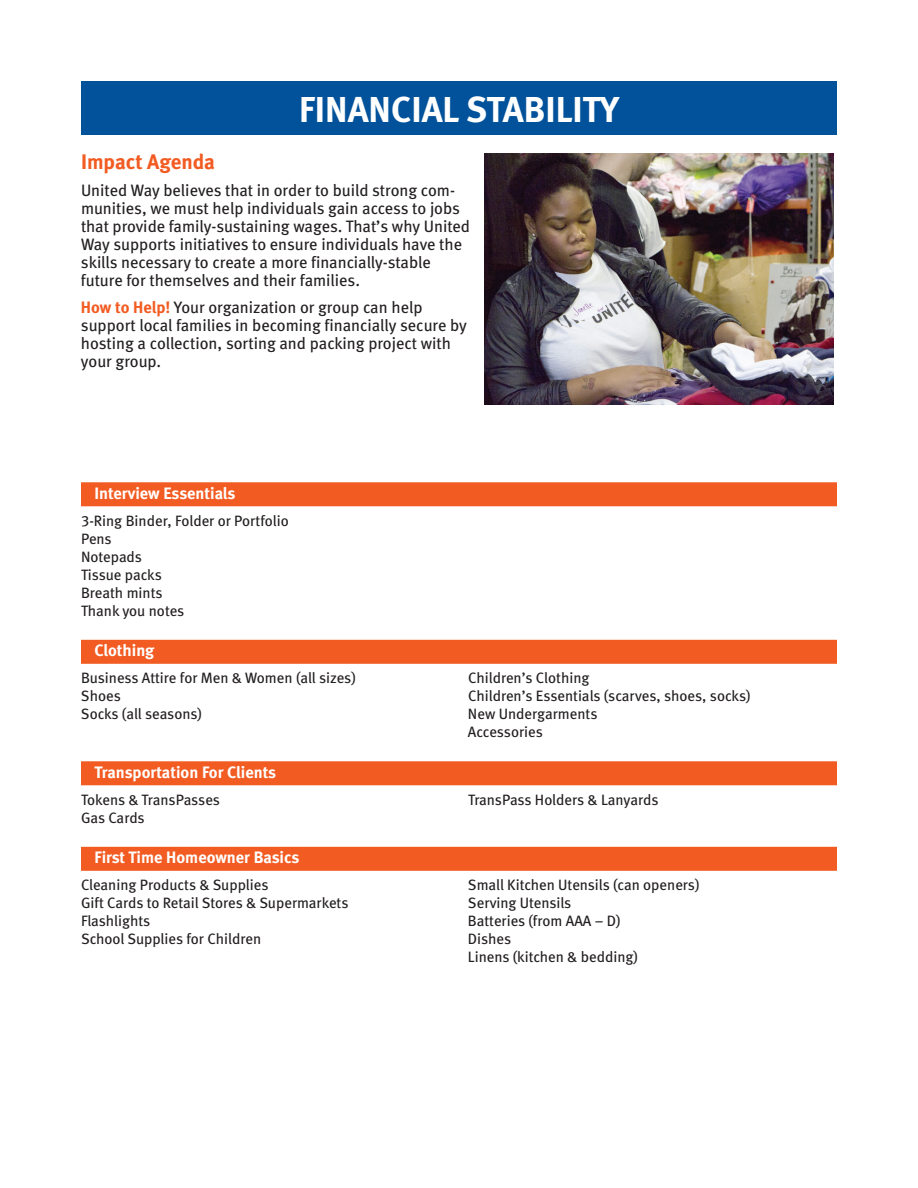
<style>
.page{position:relative;width:918px;height:1188px;background:#fff}
.page>*{position:absolute;margin:0;border:0;box-sizing:border-box;transform-origin:0 0}
.t1{font:36px "Meta Bold LF";color:#fff}
.t2{font:21px "Meta Bold LF";color:#f25b21}
.t3{font:16.5px/18px "Meta Book LF";color:#231f20}
.t4{font:16.5px "Meta Bold LF";color:#fff}
.t5{font:15px/18px "Meta Book LF";color:#231f20}
.s1{font-family:"Meta Bold LF";color:#f25b21}
</style>
<div class="page">
<img style="left:485px;top:153px;width:349px;height:252px">
<div style="left:81px;top:81px;width:756px;height:54px;background:#01529a"></div>
<div style="left:81px;top:482px;width:756px;height:24px;background:#f25b21"></div>
<div style="left:81px;top:640px;width:756px;height:24px;background:#f25b21"></div>
<div style="left:81px;top:761px;width:756px;height:24px;background:#f25b21"></div>
<div style="left:81px;top:847px;width:756px;height:24px;background:#f25b21"></div>
<h1 class="t1" style="left:299px;top:88px;width:321px">Financial Stability</h1>
<h2 class="t2" style="left:81px;top:150px;width:135px">Impact Agenda</h2>
<p class="t3" style="left:81px;top:181px;width:391px">United Way believes that in order to build strong com&shy;munities, we must help individuals gain access to jobs that provide family-sustaining wages. That’s why United Way supports initiatives to ensure individuals have the skills necessary to create a more financially-stable future for themselves and their families.</p>
<p class="t3" style="left:81px;top:298px;width:388px"><span class="s1">How to Help!</span> Your organization or group can help support local families in becoming financially secure by hosting a collection, sorting and packing project with your group.</p>
<p class="t4" style="left:94px;top:483px;width:142px">Interview Essentials</p>
<p class="t5" style="left:81px;top:511px;width:209px">3-Ring Binder, Folder or Portfolio<br>Pens<br>Notepads<br>Tissue packs<br>Breath mints<br>Thank you notes</p>
<p class="t4" style="left:95px;top:641px;width:61px">Clothing</p>
<p class="t5" style="left:81px;top:669px;width:276px">Business Attire for Men &amp; Women (all sizes)<br>Shoes<br>Socks (all seasons)</p>
<p class="t5" style="left:468px;top:669px;width:284px">Children’s Clothing<br>Children’s Essentials (scarves, shoes, socks)<br>New Undergarments<br>Accessories</p>
<p class="t4" style="left:94px;top:762px;width:183px">Transportation For Clients</p>
<p class="t5" style="left:81px;top:790px;width:140px">Tokens &amp; TransPasses<br>Gas Cards</p>
<p class="t5" style="left:468px;top:790px;width:192px">TransPass Holders &amp; Lanyards</p>
<p class="t4" style="left:94px;top:848px;width:206px">First Time Homeowner Basics</p>
<p class="t5" style="left:81px;top:876px;width:269px">Cleaning Products &amp; Supplies<br>Gift Cards to Retail Stores &amp; Supermarkets<br>Flashlights<br>School Supplies for Children</p>
<p class="t5" style="left:468px;top:876px;width:233px">Small Kitchen Utensils (can openers)<br>Serving Utensils<br>Batteries (from AAA – D)<br>Dishes<br>Linens (kitchen &amp; bedding)</p>
</div>
